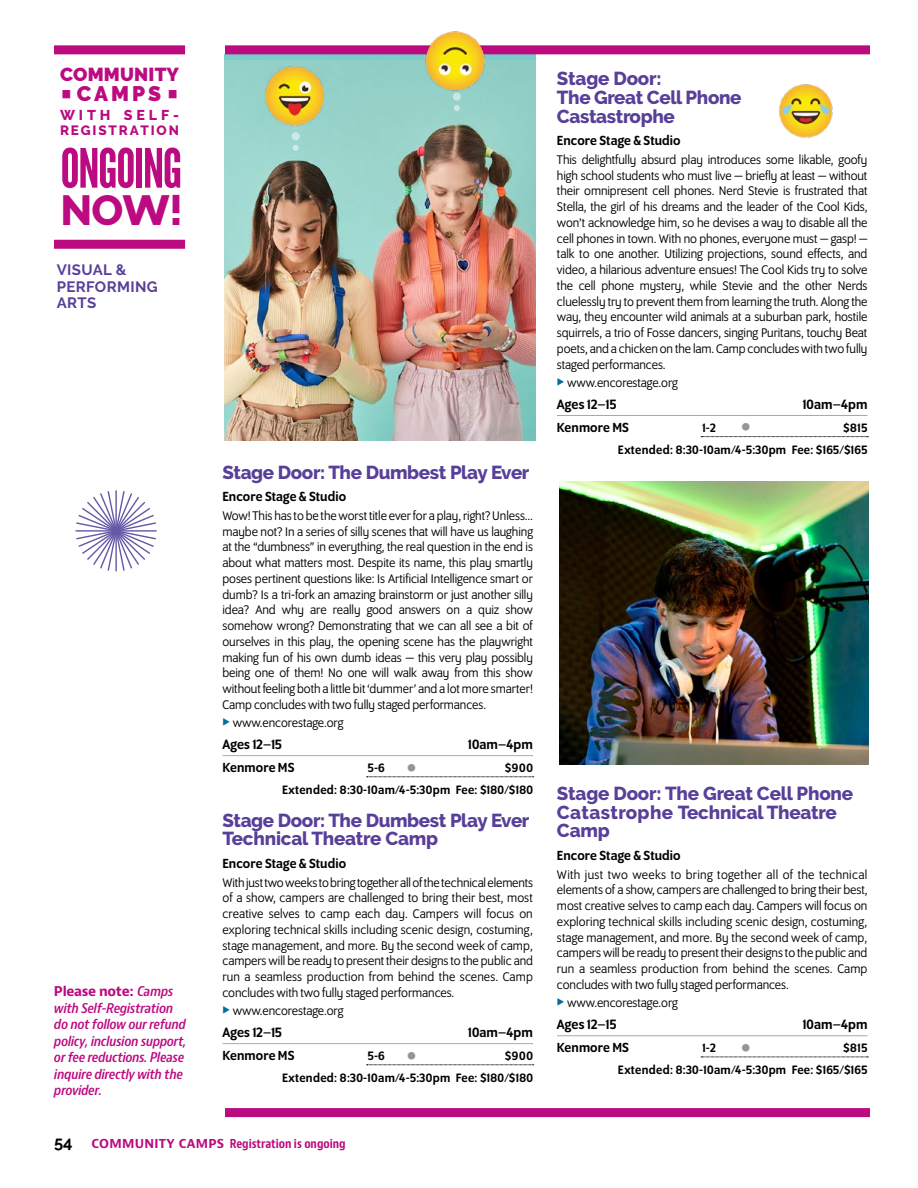
<style>
.page{position:relative;width:918px;height:1188px;background:#fff}
.page>*{position:absolute;margin:0;border:0;box-sizing:border-box;transform-origin:0 0}
.t1{font:54px "League Gothic";letter-spacing:-.025em;color:#bc0a80}
.t2{font:800 42px "Raleway";color:#bc0a80}
.t3{font:900 21px "Raleway";letter-spacing:.135em;color:#bc0a80}
.Camp_Title_ARTS{font:800 18.75px/18.8px "Raleway";letter-spacing:-.02em;color:#583f99}
.t4{font:900 18.75px "Raleway";letter-spacing:.01em;color:#bc0a80}
.Camp_Title{font:700 15px/16.5px "Raleway";letter-spacing:.025em;color:#583f99}
.Age___Time{font:500 14.7px "Program OT";letter-spacing:.01em;color:#000}
.Provider_Name{font:500 14.25px "Program OT";letter-spacing:.01em;color:#000}
.Location_Dates_Fee{font:500 14.25px "Program OT";letter-spacing:.01em;color:#000}
.t5{font:800 14.25px "Raleway";letter-spacing:.27em;color:#bc0a80}
.Description{font:13.5px/15.8px "Program OT";letter-spacing:-.005em;color:#000;text-align:justify}
.t6{font:800 13.5px "Raleway";letter-spacing:.135em;color:#bc0a80}
.Location_Dates_Fee-2{font:500 13.2px "Program OT";letter-spacing:.025em;color:#000}
.t7{font:italic 600 condensed 13.2px/16.5px "Bernino Sans";letter-spacing:-.03em;color:#bc0a80}
.t8{font:700 condensed 12px "Bernino Sans";color:#bc0a80}
.Location_Dates_Fee-3{font:7.5px "Webdings";color:#939598}
.s1{font-size:45px}
.s2{font-weight:700;font-style:normal;font-stretch:normal}
.s3{color:#006d9e}
.s4{font-family:"Raleway";font-stretch:normal;font-size:16.5px;color:#000}
.s5{font-stretch:normal}
</style>
<div class="page">
<img style="left:225px;top:61px;width:311px;height:380px">
<img style="left:559px;top:482px;width:309px;height:283px">
<img style="left:264px;top:67px;width:63px;height:62px">
<div style="left:453px;top:93px;width:8px;height:8px;background:#c9e7e3;border-radius:50%"></div>
<svg style="left:454px;top:105px;width:6px;height:6px"></svg>
<div style="left:292px;top:132px;width:8px;height:8px;background:#cde9e6;border-radius:50%"></div>
<svg style="left:293px;top:145px;width:6px;height:6px"></svg>
<svg style="left:75px;top:490px;width:82px;height:82px"></svg>
<div style="left:225px;top:45px;width:645px;height:9px;background:#bc0a80"></div>
<div style="left:225px;top:1108px;width:645px;height:9px;background:#bc0a80"></div>
<div style="left:54px;top:240px;width:131px;height:9px;background:#bc0a80"></div>
<div style="left:54px;top:45px;width:131px;height:9px;background:#bc0a80"></div>
<img style="left:425px;top:31px;width:61px;height:60px">
<img style="left:779px;top:84px;width:54px;height:54px">
<hr style="left:222px;top:755px;width:311px;height:1px;background:#a7a9ac">
<svg style="left:367px;top:777px;width:167px;height:1px"></svg>
<hr style="left:222px;top:1043px;width:311px;height:1px;background:#a7a9ac">
<svg style="left:367px;top:1065px;width:167px;height:1px"></svg>
<hr style="left:557px;top:415px;width:310px;height:1px;background:#a7a9ac">
<svg style="left:701px;top:436px;width:167px;height:1px"></svg>
<hr style="left:557px;top:1035px;width:310px;height:1px;background:#a7a9ac">
<svg style="left:701px;top:1057px;width:167px;height:1px"></svg>
<h3 class="t4" style="left:60px;top:63px;width:121px">COMMUNITY</h3>
<h3 class="t3" style="left:60px;top:82px;width:121px"><span class="s1">∙</span>CAMPS <span class="s1">∙</span></h3>
<p class="t5" style="left:60px;top:107px;width:121px">WITH SELF-</p>
<p class="t6" style="left:60px;top:123px;width:120px">REGISTRATION</p>
<h1 class="t1" style="left:60px;top:136px;width:123px">ONGOING</h1>
<h2 class="t2" style="left:60px;top:186px;width:124px">NOW!</h2>
<p class="Camp_Title" style="left:57px;top:262px;width:102px">VISUAL &amp;<br>PERFORMING<br>ARTS</p>
<p class="t7" style="left:54px;top:984px;width:134px"><span class="s2">Please note:</span> Camps with Self-Registration do not follow our refund policy, inclusion support, or fee reductions. Please inquire directly with the provider.</p>
<p class="Camp_Title_ARTS" style="left:222px;top:463px;width:309px">Stage Door: The Dumbest Play Ever</p>
<p class="Provider_Name" style="left:222px;top:488px;width:125px">Encore Stage &amp; Studio</p>
<p class="Description" style="left:222px;top:507px;width:312px">Wow! This has to be the worst title ever for a play, right? Unless... maybe not? In a series of silly scenes that will have us laughing at the “dumbness” in everything, the real question in the end is about what matters most. Despite its name, this play smartly poses pertinent questions like: Is Artificial Intelligence smart or dumb? Is a tri-fork an amazing brainstorm or just another silly idea? And why are really good answers on a quiz show somehow wrong? Demonstrating that we can all see a bit of ourselves in this play, the opening scene has the playwright making fun of his own dumb ideas — this very play possibly being one of them! No one will walk away from this show without feeling both a little bit ‘dummer’ and a lot more smarter!<br>Camp concludes with two fully staged performances.</p>
<p class="Description" style="left:222px;top:714px;width:123px"><span class="s3">◆</span> www.encorestage.org</p>
<p class="Age___Time" style="left:222px;top:736px;width:61px">Ages 12–15</p>
<p class="Age___Time" style="left:468px;top:736px;width:66px">10am–4pm</p>
<p class="Location_Dates_Fee" style="left:222px;top:759px;width:74px">Kenmore MS</p>
<p class="Location_Dates_Fee-2" style="left:368px;top:760px;width:18px">5-6</p>
<p class="Location_Dates_Fee-3" style="left:408px;top:764px;width:9px">■</p>
<p class="Location_Dates_Fee-2" style="left:505px;top:760px;width:29px">$900</p>
<p class="Location_Dates_Fee-2" style="left:282px;top:783px;width:252px">Extended: 8:30-10am/4-5:30pm Fee: $180/$180</p>
<p class="Camp_Title_ARTS" style="left:222px;top:811px;width:309px">Stage Door: The Dumbest Play Ever<br>Technical Theatre Camp</p>
<p class="Provider_Name" style="left:222px;top:855px;width:125px">Encore Stage &amp; Studio</p>
<p class="Description" style="left:222px;top:874px;width:312px">With just two weeks to bring together all of the technical elements of a show, campers are challenged to bring their best, most creative selves to camp each day. Campers will focus on exploring technical skills including scenic design, costuming, stage management, and more. By the second week of camp, campers will be ready to present their designs to the public and run a seamless production from behind the scenes. Camp concludes with two fully staged performances.</p>
<p class="Description" style="left:222px;top:1002px;width:123px"><span class="s3">◆</span> www.encorestage.org</p>
<p class="Age___Time" style="left:222px;top:1024px;width:61px">Ages 12–15</p>
<p class="Age___Time" style="left:468px;top:1024px;width:66px">10am–4pm</p>
<p class="Location_Dates_Fee" style="left:222px;top:1047px;width:74px">Kenmore MS</p>
<p class="Location_Dates_Fee-2" style="left:368px;top:1048px;width:18px">5-6</p>
<p class="Location_Dates_Fee-3" style="left:408px;top:1052px;width:9px">■</p>
<p class="Location_Dates_Fee-2" style="left:505px;top:1048px;width:29px">$900</p>
<p class="Location_Dates_Fee-2" style="left:282px;top:1071px;width:252px">Extended: 8:30-10am/4-5:30pm Fee: $180/$180</p>
<p class="t8" style="left:54px;top:1136px;width:293px"><span class="s4">54</span> <span class="s5">COMMUNITY CAMPS</span> Registration is ongoing</p>
<p class="Camp_Title_ARTS" style="left:557px;top:69px;width:186px">Stage Door:<br>The Great Cell Phone<br>Castastrophe</p>
<p class="Provider_Name" style="left:557px;top:132px;width:125px">Encore Stage &amp; Studio</p>
<p class="Description" style="left:557px;top:152px;width:312px">This delightfully absurd play introduces some likable, goofy high school students who must live — briefly at least — without their omnipresent cell phones. Nerd Stevie is frustrated that Stella, the girl of his dreams and the leader of the Cool Kids, won’t acknowledge him, so he devises a way to disable all the cell phones in town. With no phones, everyone must — gasp! — talk to one another. Utilizing projections, sound effects, and video, a hilarious adventure ensues! The Cool Kids try to solve the cell phone mystery, while Stevie and the other Nerds cluelessly try to prevent them from learning the truth. Along the way, they encounter wild animals at a suburban park, hostile squirrels, a trio of Fosse dancers, singing Puritans, touchy Beat poets, and a chicken on the lam. Camp concludes with two fully staged performances.</p>
<p class="Description" style="left:557px;top:374px;width:123px"><span class="s3">◆</span> www.encorestage.org</p>
<p class="Age___Time" style="left:557px;top:396px;width:61px">Ages 12–15</p>
<p class="Age___Time" style="left:803px;top:396px;width:66px">10am–4pm</p>
<p class="Location_Dates_Fee" style="left:557px;top:419px;width:74px">Kenmore MS</p>
<p class="Location_Dates_Fee-2" style="left:702px;top:420px;width:15px">1-2</p>
<p class="Location_Dates_Fee-3" style="left:742px;top:423px;width:9px">■</p>
<p class="Location_Dates_Fee-2" style="left:843px;top:420px;width:26px">$815</p>
<p class="Location_Dates_Fee-2" style="left:618px;top:442px;width:251px">Extended: 8:30-10am/4-5:30pm Fee: $165/$165</p>
<p class="Camp_Title_ARTS" style="left:557px;top:784px;width:298px">Stage Door: The Great Cell Phone<br>Catastrophe Technical Theatre<br>Camp</p>
<p class="Provider_Name" style="left:557px;top:847px;width:125px">Encore Stage &amp; Studio</p>
<p class="Description" style="left:557px;top:866px;width:312px">With just two weeks to bring together all of the technical elements of a show, campers are challenged to bring their best, most creative selves to camp each day. Campers will focus on exploring technical skills including scenic design, costuming, stage management, and more. By the second week of camp, campers will be ready to present their designs to the public and run a seamless production from behind the scenes. Camp concludes with two fully staged performances.</p>
<p class="Description" style="left:557px;top:995px;width:123px"><span class="s3">◆</span> www.encorestage.org</p>
<p class="Age___Time" style="left:557px;top:1016px;width:61px">Ages 12–15</p>
<p class="Age___Time" style="left:803px;top:1016px;width:66px">10am–4pm</p>
<p class="Location_Dates_Fee" style="left:557px;top:1039px;width:74px">Kenmore MS</p>
<p class="Location_Dates_Fee-2" style="left:702px;top:1040px;width:15px">1-2</p>
<p class="Location_Dates_Fee-3" style="left:742px;top:1044px;width:9px">■</p>
<p class="Location_Dates_Fee-2" style="left:843px;top:1040px;width:26px">$815</p>
<p class="Location_Dates_Fee-2" style="left:618px;top:1063px;width:251px">Extended: 8:30-10am/4-5:30pm Fee: $165/$165</p>
</div>
